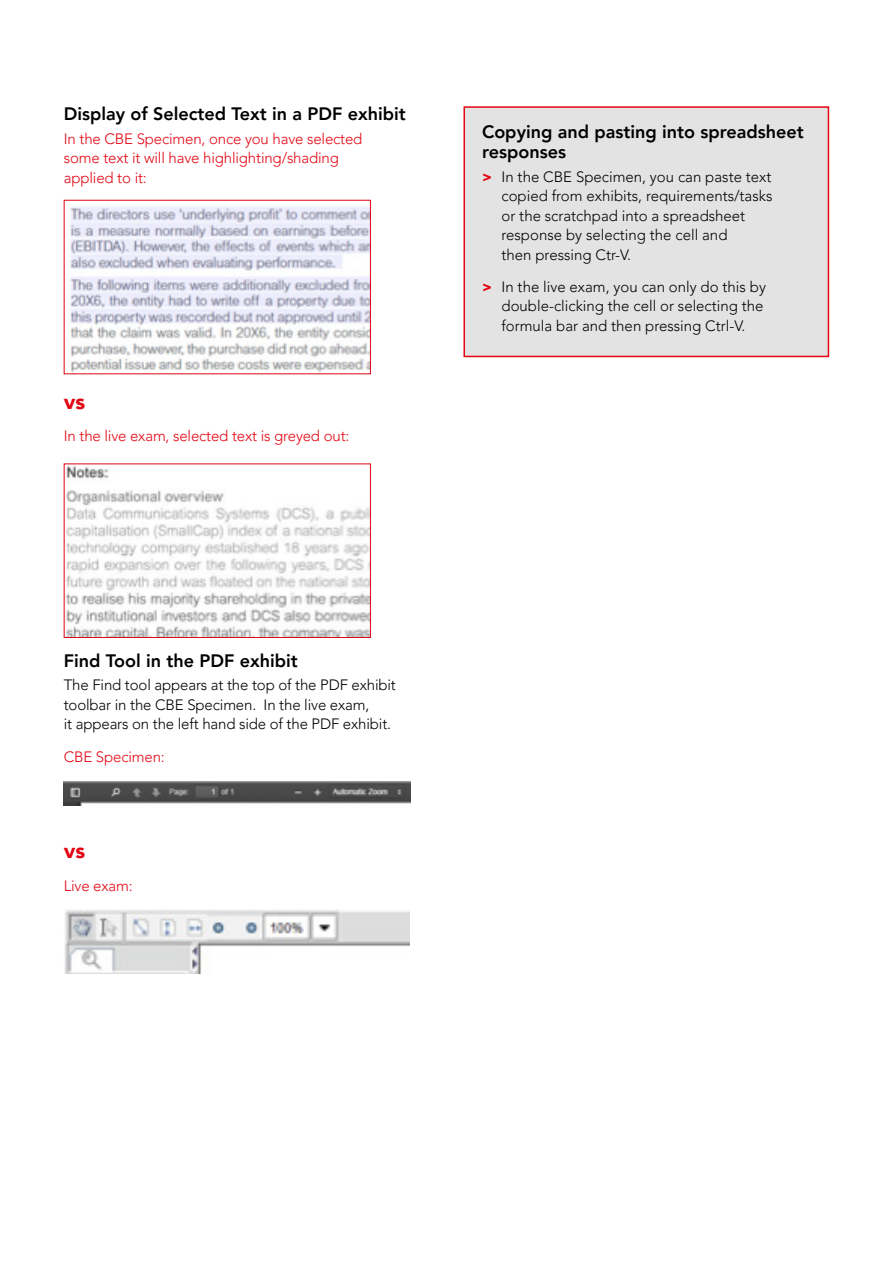
<style>
.page{position:relative;width:893px;height:1263px;background:#fff}
.page>*{position:absolute;margin:0;border:0;box-sizing:border-box;transform-origin:0 0}
.t1{font:900 21px "Avenir LT Pro";color:#e30613}
.t2{font:800 18px/19.5px "Avenir LT Pro";color:#000}
.t3{font:300 15px/19.5px "Avenir LT Pro";color:#000}
.t4{font:300 15px/19.5px "Avenir LT Pro";letter-spacing:-.01em;color:#e30613}
.s1{font-weight:900;color:#e30613}
</style>
<div class="page">
<img style="left:70px;top:206px;width:299px;height:166px">
<img style="left:66px;top:465px;width:303px;height:171px">
<div style="left:64px;top:463px;width:307px;height:175px;border:1px solid #e30613"></div>
<img style="left:64px;top:781px;width:346px;height:24px">
<img style="left:64px;top:909px;width:345px;height:65px">
<div style="left:464px;top:107px;width:364px;height:249px;background:#e3e3e3"></div>
<div style="left:463px;top:106px;width:366px;height:251px;border:2px solid #e30613"></div>
<p class="t2" style="left:64px;top:104px;width:344px">Display of Selected Text in a PDF exhibit</p>
<p class="t4" style="left:64px;top:129px;width:300px">In the CBE Specimen, once you have selected some text it will have highlighting/shading applied to it:</p>
<h1 class="t1" style="left:64px;top:388px;width:23px">vs</h1>
<p class="t4" style="left:64px;top:426px;width:287px">In the live exam, selected text is greyed out:</p>
<p class="t2" style="left:482px;top:123px;width:323px">Copying and pasting into spreadsheet responses</p>
<p class="t3" style="left:501px;top:167px;width:272px;text-indent:-20px"><span class="s1">&gt;</span> In the CBE Specimen, you can paste text copied from exhibits, requirements/tasks or the scratchpad into a spreadsheet response by selecting the cell and<br>then pressing Ctr-V.</p>
<p class="t3" style="left:501px;top:277px;width:266px;text-indent:-20px"><span class="s1">&gt;</span> In the live exam, you can only do this by double-clicking the cell or selecting the formula bar and then pressing Ctrl-V.</p>
<p class="t2" style="left:64px;top:651px;width:236px">Find Tool in the PDF exhibit</p>
<p class="t3" style="left:64px;top:675px;width:334px">The Find tool appears at the top of the PDF exhibit toolbar in the CBE Specimen. In the live exam,<br>it appears on the left hand side of the PDF exhibit.</p>
<p class="t4" style="left:64px;top:747px;width:103px">CBE Specimen:</p>
<h1 class="t1" style="left:64px;top:838px;width:23px">vs</h1>
<p class="t4" style="left:64px;top:876px;width:70px">Live exam:</p>
</div>
